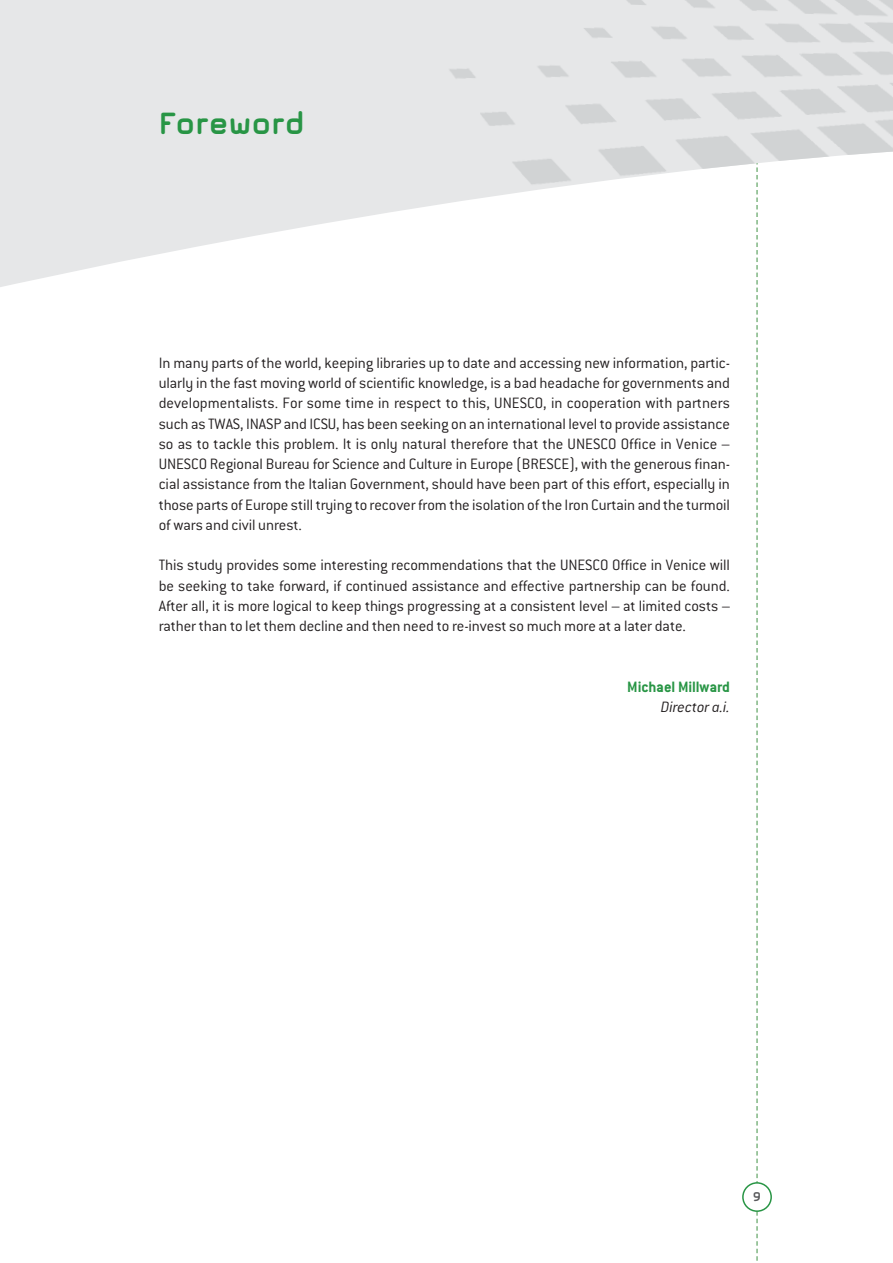
<style>
.page{position:relative;width:893px;height:1263px;background:#fff}
.page>*{position:absolute;margin:0;border:0;box-sizing:border-box;transform-origin:0 0}
.t1{font:700 36px "Magda Clean";color:#289545}
.t2{font:300 16.5px/20.2px "Conduit ITC";letter-spacing:-.005em;color:#231f20;text-align:justify}
.t3{font:700 16.5px "Conduit ITC";letter-spacing:-.005em;color:#289545}
.t4{font:italic 300 16.5px "Conduit ITC";letter-spacing:-.005em;color:#231f20}
.t5{font:700 15px "Magda Clean";color:#58595b}
</style>
<div class="page">
<svg style="left:0;top:0;width:270px;height:287px;background:#e8e9ea"></svg>
<img style="left:270px;top:0;width:622px;height:233px">
<svg style="left:742px;top:0;width:30px;height:1261px"></svg>
<h1 class="t1" style="left:159px;top:111px;width:148px">Foreword</h1>
<p class="t2" style="left:159px;top:354px;width:573px">In many parts of the world, keeping libraries up to date and accessing new information, partic&shy;ularly in the fast moving world of scientific knowledge, is a bad headache for governments and developmentalists. For some time in respect to this, UNESCO, in cooperation with partners such as TWAS, INASP and ICSU, has been seeking on an international level to provide assistance so as to tackle this problem. It is only natural therefore that the UNESCO Office in Venice – UNESCO Regional Bureau for Science and Culture in Europe (BRESCE), with the generous finan&shy;cial assistance from the Italian Government, should have been part of this effort, especially in those parts of Europe still trying to recover from the isolation of the Iron Curtain and the turmoil of wars and civil unrest.</p>
<p class="t2" style="left:159px;top:557px;width:573px">This study provides some interesting recommendations that the UNESCO Office in Venice will be seeking to take forward, if continued assistance and effective partnership can be found.<br>After all, it is more logical to keep things progressing at a consistent level – at limited costs – rather than to let them decline and then need to re-invest so much more at a later date.</p>
<p class="t3" style="left:627px;top:681px;width:104px">Michael Millward</p>
<p class="t4" style="left:660px;top:701px;width:71px">Director a.i.</p>
<p class="t5" style="left:753px;top:1191px;width:10px">9</p>
</div>
